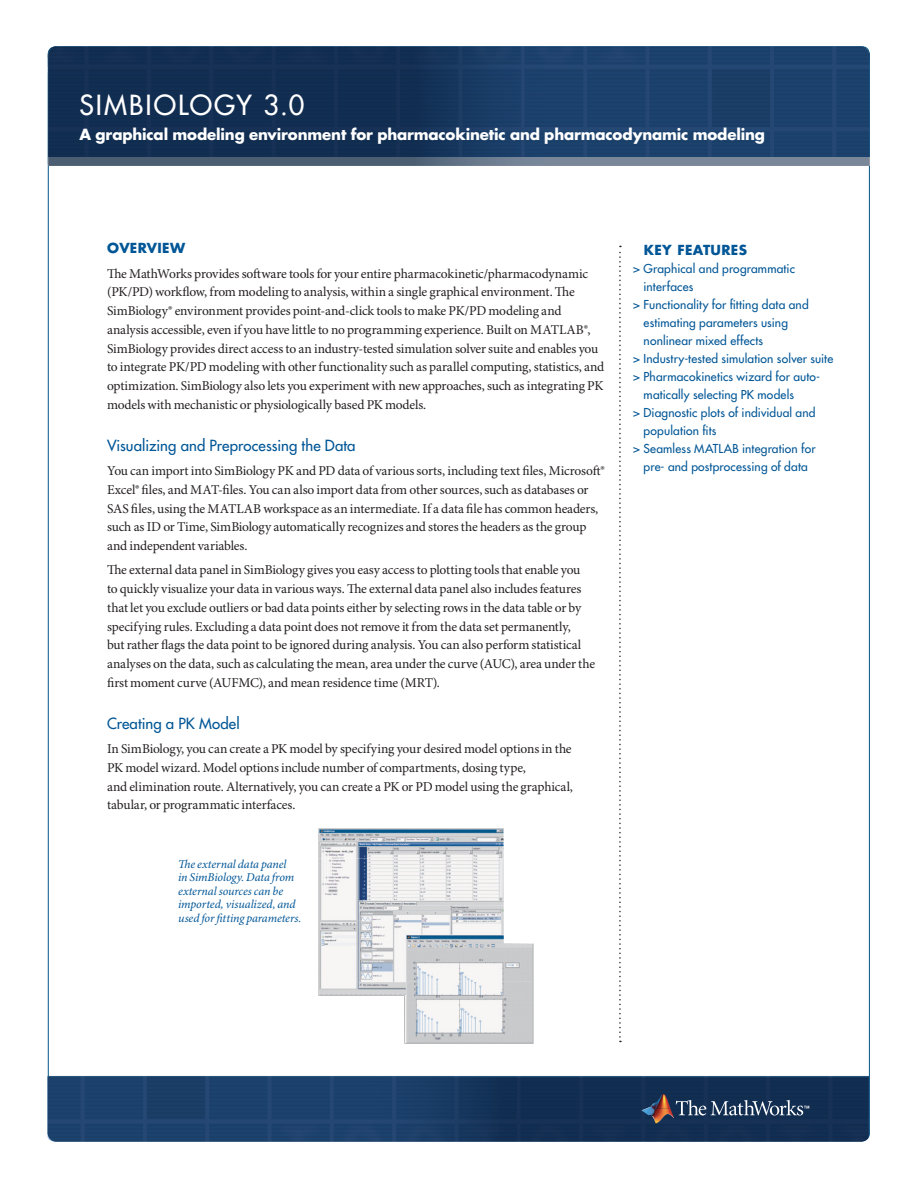
<style>
.page{position:relative;width:918px;height:1188px;background:#fff}
.page>*{position:absolute;margin:0;border:0;box-sizing:border-box;transform-origin:0 0}
.section_heads{font:500 27px "Futura Std";letter-spacing:.075em;color:#fff}
.heads{font:700 15px "Futura Std";letter-spacing:-.01em;color:#fff}
.Sub2{font:500 15px "Futura Std";letter-spacing:.005em;color:#005696}
.body{font:13.5px/18.8px "Minion Pro";letter-spacing:-.015em;color:#231f20}
.Subhead_2{font:700 13.5px "Futura Std";letter-spacing:.025em;color:#005696}
.Sub2-2{font:500 12px/18px "Futura Std";letter-spacing:.015em;color:#005696}
.body-2{font:italic 12px/13.5px "Minion Pro";letter-spacing:-.01em;color:#005696}
</style>
<div class="page">
<svg style="left:619px;top:246px;width:2px;height:796px"></svg>
<svg style="left:48px;top:46px;width:822px;height:120px;background:#1d3c61"></svg>
<svg style="left:47px;top:1077px;width:823px;height:65px;background:#183960"></svg>
<svg style="left:676px;top:1100px;width:133px;height:16px;background:#4b607b"></svg>
<img style="left:655px;top:1094px;width:15px;height:15px">
<img style="left:655px;top:1109px;width:19px;height:14px">
<svg style="left:642px;top:1103px;width:13px;height:18px"></svg>
<img style="left:319px;top:920px;width:214px;height:124px">
<img style="left:319px;top:828px;width:185px;height:92px">
<p class="section_heads" style="left:80px;top:89px;width:226px">SimBiology 3.0</p>
<p class="heads" style="left:80px;top:125px;width:687px">A graphical modeling environment for pharmacokinetic and pharmacodynamic modeling</p>
<p class="Subhead_2" style="left:107px;top:239px;width:80px">Overview</p>
<p class="body" style="left:107px;top:264px;width:499px">The MathWorks provides software tools for your entire pharmacokinetic/pharmacodynamic (PK/PD) workflow, from modeling to analysis, within a single graphical environment. The SimBiology® environment provides point-and-click tools to make PK/PD modeling and analysis accessible, even if you have little to no programming experience. Built on MATLAB®, SimBiology provides direct access to an industry-tested simulation solver suite and enables you to integrate PK/PD modeling with other functionality such as parallel computing, statistics, and optimization. SimBiology also lets you experiment with new approaches, such as integrating PK models with mechanistic or physiologically based PK models.</p>
<p class="Sub2" style="left:107px;top:436px;width:250px">Visualizing and Preprocessing the Data</p>
<p class="body" style="left:107px;top:462px;width:499px">You can import into SimBiology PK and PD data of various sorts, including text files, Microsoft® Excel® files, and MAT-files. You can also import data from other sources, such as databases or SAS files, using the MATLAB workspace as an intermediate. If a data file has common headers, such as ID or Time, SimBiology automatically recognizes and stores the headers as the group and independent variables.</p>
<p class="body" style="left:107px;top:561px;width:490px">The external data panel in SimBiology gives you easy access to plotting tools that enable you<br>to quickly visualize your data in various ways. The external data panel also includes features that let you exclude outliers or bad data points either by selecting rows in the data table or by specifying rules. Excluding a data point does not remove it from the data set permanently,<br>but rather flags the data point to be ignored during analysis. You can also perform statistical analyses on the data, such as calculating the mean, area under the curve (AUC), area under the first moment curve (AUFMC), and mean residence time (MRT).</p>
<p class="Sub2" style="left:107px;top:714px;width:134px">Creating a PK Model</p>
<p class="body" style="left:107px;top:740px;width:467px">In SimBiology, you can create a PK model by specifying your desired model options in the PK model wizard. Model options include number of compartments, dosing type,<br>and elimination route. Alternatively, you can create a PK or PD model using the graphical, tabular, or programmatic interfaces.</p>
<p class="body-2" style="left:178px;top:858px;width:125px">The external data panel<br>in SimBiology. Data from external sources can be imported, visualized, and used for fitting parameters.</p>
<p class="Subhead_2" style="left:644px;top:241px;width:105px">Key Features</p>
<p class="Sub2-2" style="left:644px;top:260px;width:153px;text-indent:-10px">&gt; Graphical and programmatic interfaces</p>
<p class="Sub2-2" style="left:644px;top:296px;width:167px;text-indent:-10px">&gt; Functionality for fitting data and estimating parameters using nonlinear mixed effects</p>
<p class="Sub2-2" style="left:633px;top:350px;width:202px">&gt; Industry-tested simulation solver suite</p>
<p class="Sub2-2" style="left:644px;top:368px;width:178px;text-indent:-10px">&gt; Pharmacokinetics wizard for auto&shy;matically selecting PK models</p>
<p class="Sub2-2" style="left:644px;top:404px;width:173px;text-indent:-10px">&gt; Diagnostic plots of individual and population fits</p>
<p class="Sub2-2" style="left:633px;top:440px;width:184px;text-align:center">&gt; Seamless MATLAB integration for pre- and postprocessing of data</p>
</div>
